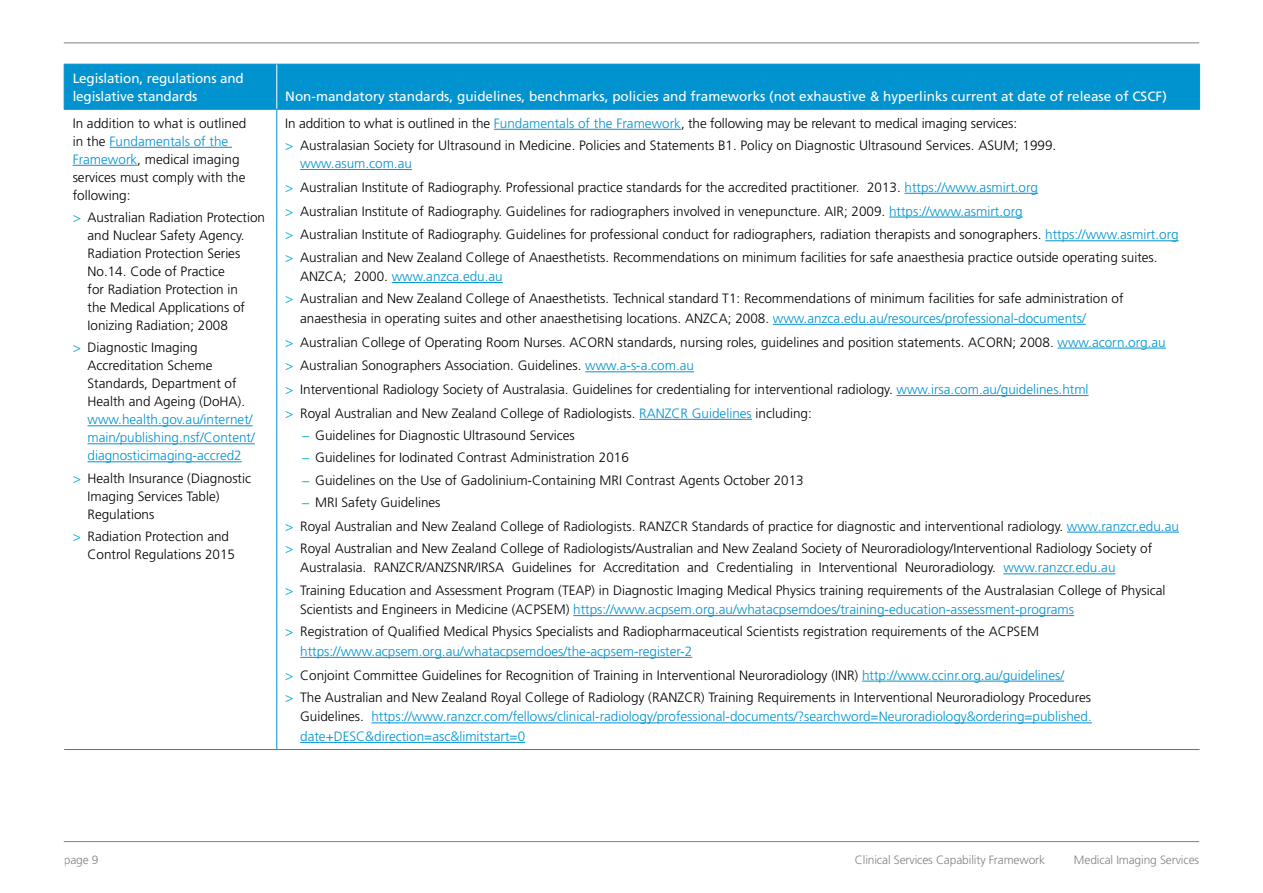
<style>
.page{position:relative;width:1263px;height:893px;background:#fff}
.page>*{position:absolute;margin:0;border:0;box-sizing:border-box;transform-origin:0 0}
.t1{font:300 13.5px/18px "Frutiger";color:#000}
.t2{font:300 13.5px/18px "Frutiger";color:#0093d0}
.t3{font:13.5px/18px "Frutiger";color:#fff}
.t4{font:300 12px "Frutiger";letter-spacing:-.01em;color:#808285}
.s1{color:#0093d0}
.s2{color:#03a9db}
.s3{font-family:"Proxima Nova";font-weight:400;color:#03a9db}
.s4{color:#000}
</style>
<div class="page">
<hr style="left:64px;top:841px;width:1135px;height:1px;background:#808285">
<hr style="left:64px;top:43px;width:1135px;height:1px;background:#808285">
<div style="left:65px;top:65px;width:1134px;height:44px;background:#0093d0"></div>
<hr style="left:64px;top:64px;width:213px;height:1px;background:#0093d0">
<hr style="left:64px;top:65px;width:1px;height:44px;background:#0093d0">
<hr style="left:277px;top:64px;width:923px;height:1px;background:#0093d0">
<hr style="left:1199px;top:65px;width:1px;height:44px;background:#0093d0">
<hr style="left:276px;top:65px;width:1px;height:44px;background:#fff">
<hr style="left:64px;top:109px;width:213px;height:1px;background:#0093d0">
<hr style="left:277px;top:109px;width:923px;height:1px;background:#0093d0">
<hr style="left:276px;top:110px;width:1px;height:639px;background:#0093d0">
<hr style="left:64px;top:749px;width:213px;height:1px;background:#0093d0">
<hr style="left:277px;top:749px;width:922px;height:1px;background:#0093d0">
<hr style="left:110px;top:147px;width:122px;height:1px;background:#0093d0">
<hr style="left:73px;top:165px;width:64px;height:1px;background:#0093d0">
<hr style="left:88px;top:425px;width:165px;height:1px;background:#0093d0">
<hr style="left:88px;top:443px;width:167px;height:1px;background:#0093d0">
<hr style="left:88px;top:461px;width:154px;height:1px;background:#0093d0">
<hr style="left:494px;top:129px;width:187px;height:1px;background:#0093d0">
<hr style="left:300px;top:169px;width:112px;height:1px;background:#0093d0">
<hr style="left:904px;top:193px;width:134px;height:1px;background:#0093d0">
<hr style="left:889px;top:217px;width:134px;height:1px;background:#0093d0">
<hr style="left:1045px;top:240px;width:134px;height:1px;background:#0093d0">
<hr style="left:392px;top:282px;width:111px;height:1px;background:#0093d0">
<hr style="left:773px;top:324px;width:313px;height:1px;background:#0093d0">
<hr style="left:1057px;top:348px;width:109px;height:1px;background:#0093d0">
<hr style="left:585px;top:371px;width:109px;height:1px;background:#0093d0">
<hr style="left:896px;top:395px;width:192px;height:1px;background:#0093d0">
<hr style="left:639px;top:419px;width:113px;height:1px;background:#0093d0">
<hr style="left:1067px;top:532px;width:112px;height:1px;background:#0093d0">
<hr style="left:1003px;top:573px;width:112px;height:1px;background:#0093d0">
<hr style="left:573px;top:615px;width:501px;height:1px;background:#0093d0">
<hr style="left:300px;top:657px;width:392px;height:1px;background:#0093d0">
<hr style="left:862px;top:681px;width:202px;height:1px;background:#0093d0">
<hr style="left:371px;top:722px;width:721px;height:1px;background:#0093d0">
<hr style="left:300px;top:742px;width:225px;height:1px;background:#0093d0">
<p class="t3" style="left:73px;top:69px;width:173px">Legislation, regulations and legislative standards</p>
<p class="t1" style="left:73px;top:114px;width:175px">In addition to what is outlined in the <span class="s1">Fundamentals of the<br>Framework</span>, medical imaging services must comply with the following:</p>
<p class="t1" style="left:88px;top:209px;width:179px;text-indent:-15px"><span class="s2">&gt;</span> Australian Radiation Protection and Nuclear Safety Agency.<br>Radiation Protection Series<br>No.14. Code of Practice<br>for Radiation Protection in<br>the Medical Applications of<br>Ionizing Radiation; 2008</p>
<p class="t1" style="left:88px;top:339px;width:159px;text-indent:-15px"><span class="s2">&gt;</span> Diagnostic Imaging<br>Accreditation Scheme<br>Standards, Department of<br>Health and Ageing (DoHA).</p>
<p class="t2" style="left:88px;top:411px;width:169px">www.health.gov.au/internet/ main/publishing.nsf/Content/ diagnosticimaging-accred2</p>
<p class="t1" style="left:88px;top:469px;width:165px;text-indent:-15px"><span class="s2">&gt;</span> Health Insurance (Diagnostic<br>Imaging Services Table)<br>Regulations</p>
<p class="t1" style="left:88px;top:527px;width:149px;text-indent:-15px"><span class="s2">&gt;</span> Radiation Protection and<br>Control Regulations 2015</p>
<p class="t3" style="left:285px;top:87px;width:883px">Non-mandatory standards, guidelines, benchmarks, policies and frameworks (not exhaustive &amp; hyperlinks current at date of release of CSCF)</p>
<p class="t1" style="left:285px;top:112px;width:772px;line-height:22.2px">In addition to what is outlined in the <span class="s1">Fundamentals of the Framework</span>, the following may be relevant to medical imaging services:<br><span class="s2">&gt;</span> Australasian Society for Ultrasound in Medicine. Policies and Statements B1. Policy on Diagnostic Ultrasound Services. ASUM; 1999.</p>
<p class="t1" style="left:285px;top:152px;width:895px;line-height:23.7px;text-indent:15px"><span class="s1">www.asum.com.au<br></span><span class="s2">&gt;</span> Australian Institute of Radiography. Professional practice standards for the accredited practitioner. 2013. <span class="s1">https://www.asmirt.org<br></span><span class="s2">&gt;</span> Australian Institute of Radiography. Guidelines for radiographers involved in venepuncture. AIR; 2009. <span class="s1">https://www.asmirt.org<br></span><span class="s2">&gt;</span> Australian Institute of Radiography. Guidelines for professional conduct for radiographers, radiation therapists and sonographers. <span class="s1">https://www.asmirt.org</span></p>
<p class="t1" style="left:300px;top:247px;width:859px;line-height:19.5px;text-indent:-15px"><span class="s2">&gt;</span> Australian and New Zealand College of Anaesthetists. Recommendations on minimum facilities for safe anaesthesia practice outside operating suites.<br>ANZCA; 2000. <span class="s1">www.anzca.edu.au</span></p>
<p class="t1" style="left:300px;top:289px;width:825px;line-height:19.5px;text-indent:-15px"><span class="s2">&gt;</span> Australian and New Zealand College of Anaesthetists. Technical standard T1: Recommendations of minimum facilities for safe administration of anaesthesia in operating suites and other anaesthetising locations. ANZCA; 2008. <span class="s1">www.anzca.edu.au/resources/professional-documents/</span></p>
<p class="t1" style="left:285px;top:330px;width:882px;line-height:23.7px"><span class="s2">&gt;</span> Australian College of Operating Room Nurses. ACORN standards, nursing roles, guidelines and position statements. ACORN; 2008. <span class="s1">www.acorn.org.au </span><span class="s2">&gt;</span> Australian Sonographers Association. Guidelines. <span class="s1">www.a-s-a.com.au<br></span><span class="s2">&gt;</span> Interventional Radiology Society of Australasia. Guidelines for credentialing for interventional radiology. <span class="s1">www.irsa.com.au/guidelines.html<br></span><span class="s2">&gt;</span> Royal Australian and New Zealand College of Radiologists. <span class="s1">RANZCR Guidelines</span> including:</p>
<p class="t1" style="left:302px;top:427px;width:275px"><span class="s3">–</span> Guidelines for Diagnostic Ultrasound Services</p>
<p class="t1" style="left:302px;top:449px;width:329px"><span class="s3">–</span> Guidelines for Iodinated Contrast Administration 2016</p>
<p class="t1" style="left:302px;top:471px;width:503px"><span class="s3">–</span> Guidelines on the Use of Gadolinium-Containing MRI Contrast Agents October 2013</p>
<p class="t1" style="left:285px;top:491px;width:895px;line-height:23.7px;text-indent:16px"><span class="s3">–</span> MRI Safety Guidelines<br><span class="s2">&gt;</span> Royal Australian and New Zealand College of Radiologists. RANZCR Standards of practice for diagnostic and interventional radiology. <span class="s1">www.ranzcr.edu.au</span></p>
<p class="t1" style="left:300px;top:539px;width:853px;line-height:19.5px;text-indent:-15px"><span class="s2">&gt;</span> Royal Australian and New Zealand College of Radiologists/Australian and New Zealand Society of Neuroradiology/Interventional Radiology Society of<br>Australasia. RANZCR/ANZSNR/IRSA Guidelines for Accreditation and Credentialing in Interventional Neuroradiology. <span class="s1">www.ranzcr.edu.au</span></p>
<p class="t1" style="left:300px;top:580px;width:867px;line-height:19.5px;text-indent:-15px"><span class="s2">&gt;</span> Training Education and Assessment Program (TEAP) in Diagnostic Imaging Medical Physics training requirements of the Australasian College of Physical<br>Scientists and Engineers in Medicine (ACPSEM) <span class="s1">https://www.acpsem.org.au/whatacpsemdoes/training-education-assessment-programs</span></p>
<p class="t1" style="left:300px;top:622px;width:740px;line-height:19.5px;text-indent:-15px"><span class="s2">&gt;</span> Registration of Qualified Medical Physics Specialists and Radiopharmaceutical Scientists registration requirements of the ACPSEM <span class="s1">https://www.acpsem.org.au/whatacpsemdoes/the-acpsem-register-2</span></p>
<p class="t1" style="left:285px;top:664px;width:807px;line-height:22.2px"><span class="s2">&gt;</span> Conjoint Committee Guidelines for Recognition of Training in Interventional Neuroradiology (INR) <span class="s1">http://www.ccinr.org.au/guidelines/<br></span><span class="s2">&gt;</span> The Australian and New Zealand Royal College of Radiology (RANZCR) Training Requirements in Interventional Neuroradiology Procedures</p>
<p class="t2" style="left:300px;top:707px;width:793px;line-height:19.5px"><span class="s4">Guidelines.</span> https://www.ranzcr.com/fellows/clinical-radiology/professional-documents/?searchword=Neuroradiology&amp;ordering=published. date+DESC&amp;direction=asc&amp;limitstart=0</p>
<p class="t4" style="left:64px;top:853px;width:36px">page 9</p>
<p class="t4" style="left:855px;top:853px;width:192px">Clinical Services Capability Framework</p>
<p class="t4" style="left:1074px;top:853px;width:127px">Medical Imaging Services</p>
</div>
